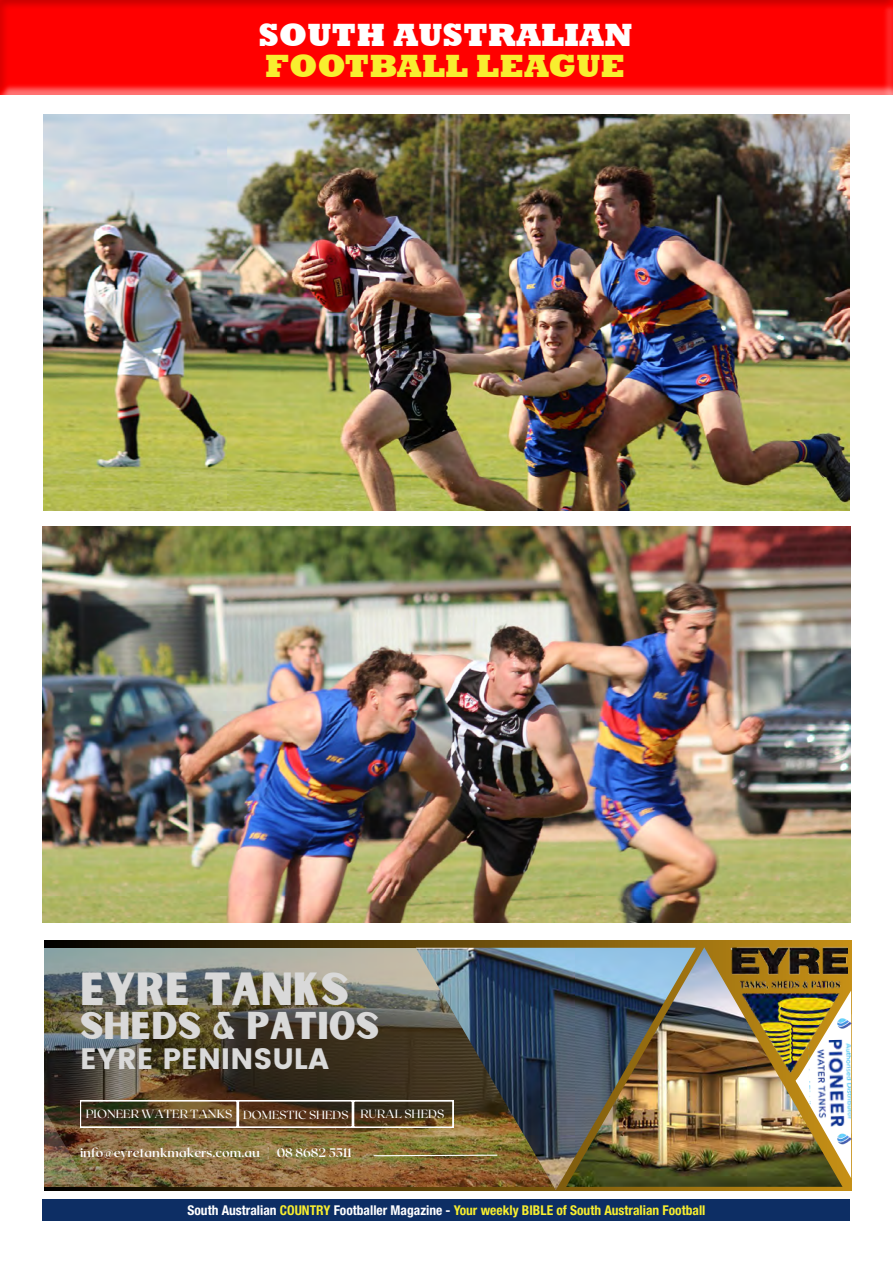
<style>
.page{position:relative;width:893px;height:1263px;background:#fff}
.page>*{position:absolute;margin:0;border:0;box-sizing:border-box;transform-origin:0 0}
.t1{font:44.4px "Sunborn Sans One";color:#d9d9d9}
.t2{font:37.05px "Sunborn Sans One";color:#d9d9d9}
.t3{font:800 33px/31.5px "Rockwell";color:#fff}
.t4{font:29.4px "Poppins";color:#d9d9d9}
.t5{font:700 condensed 13.5px "Helvetica Neue LT Std";color:#f8ee2f}
.t6{font:700 12.45px "Roxborough CF";color:#fff}
.t7{font:11.85px "Roxborough CF";color:#fff}
.t8{font:11.7px "Roxborough CF";color:#fff}
.s1{color:#f8ee2f}
.s2{font-size:11.85px}
.s3{color:#fff}
</style>
<div class="page">
<img style="left:43px;top:115px;width:807px;height:396px">
<img style="left:43px;top:527px;width:807px;height:396px">
<div style="left:0;top:0;width:893px;height:95px;background:#231f20;opacity:.6"></div>
<svg style="left:44px;top:940px;width:807px;height:251px;background:#634a13"></svg>
<img style="left:44px;top:949px;width:372px;height:237px">
<img style="left:416px;top:948px;width:280px;height:242px">
<img style="left:566px;top:947px;width:276px;height:240px">
<img style="left:730px;top:946px;width:117px;height:130px">
<img style="left:44px;top:1100px;width:454px;height:84px">
<img style="left:795px;top:990px;width:56px;height:188px">
<img style="left:808px;top:1040px;width:30px;height:87px">
<img style="left:838px;top:1040px;width:13px;height:83px">
<img style="left:836px;top:1007px;width:15px;height:33px">
<img style="left:836px;top:1123px;width:15px;height:32px">
<div style="left:43px;top:1199px;width:807px;height:21px;background:#0d2e64"></div>
<p class="t3" style="left:258px;top:19px;width:376px">SOUTH AUSTRALIAN<br><span class="s1">FOOTBALL LEAGUE</span></p>
<p class="t1" style="left:80px;top:957px;width:270px">EYRE TANKS</p>
<p class="t2" style="left:80px;top:999px;width:301px">SHEDS &amp; PATIOS</p>
<p class="t4" style="left:80px;top:1042px;width:251px">EYRE PENINSULA</p>
<p class="t7" style="left:86px;top:1106px;width:148px">PIONEER WATER TANKS</p>
<p class="t8" style="left:243px;top:1107px;width:203px">DOMESTIC SHEDS <span class="s2">RURAL SHEDS</span></p>
<p class="t6" style="left:80px;top:1145px;width:273px">info@eyretankmakers.com.au | 08 8682 5511</p>
<p class="t5" style="left:187px;top:1202px;width:519px"><span class="s3">South Australian</span> COUNTRY <span class="s3">Footballer Magazine -</span> Your weekly BIBLE of South Australian Football</p>
</div>
